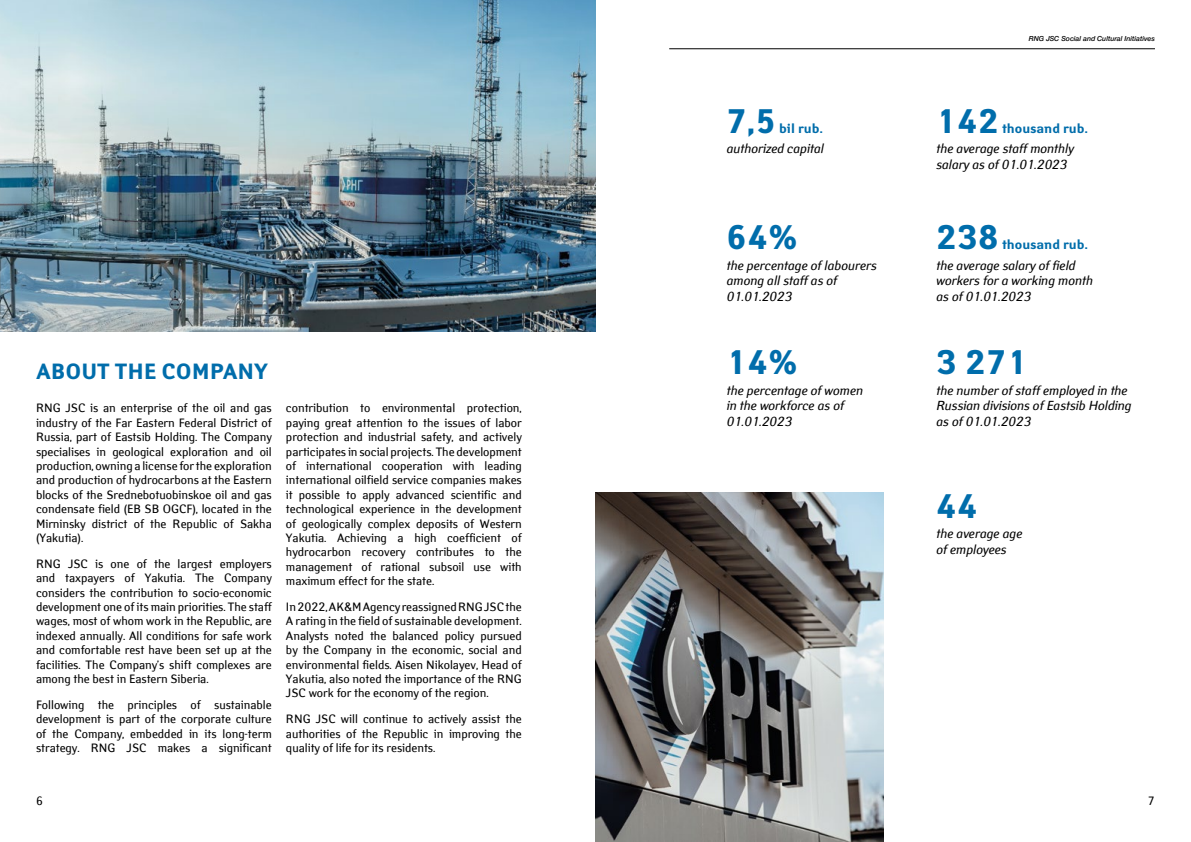
<style>
.page{position:relative;width:1191px;height:842px;background:#fff}
.page>*{position:absolute;margin:0;border:0;box-sizing:border-box;transform-origin:0 0}
.t1{font:700 34px "Yanus C";color:#006dab}
.t2{font:700 22px "Yanus C";color:#006dab}
.t3{font:italic 13px/15.6px "Yanus C";color:#000}
.t4{font:700 13px "Yanus C";color:#006dab}
.t5{font:12px/14.4px "Yanus C";color:#000;text-align:justify}
.t6{font:italic 500 7px "Helvetica Neue Cyr";color:#000}
</style>
<div class="page">
<hr style="left:669px;top:48px;width:486px;height:1px;background:#000">
<img style="left:0;top:0;width:595px;height:332px">
<img style="left:595px;top:492px;width:289px;height:350px">
<h2 class="t2" style="left:36px;top:358px;width:233px">ABOUT THE COMPANY</h2>
<p class="t5" style="left:36px;top:401px;width:237px">RNG JSC is an enterprise of the oil and gas industry of the Far Eastern Federal District of Russia, part of Eastsib Holding. The Company specialises in geological exploration and oil production, owning a license for the exploration and production of hydrocarbons at the Eastern blocks of the Srednebotuobinskoe oil and gas condensate field (EB SB OGCF), located in the Mirninsky district of the Republic of Sakha (Yakutia).</p>
<p class="t5" style="left:36px;top:556px;width:237px">RNG JSC is one of the largest employers and taxpayers of Yakutia. The Company considers the contribution to socio-economic development one of its main priorities. The staff wages, most of whom work in the Republic, are indexed annually. All conditions for safe work and comfortable rest have been set up at the facilities. The Company’s shift complexes are among the best in Eastern Siberia.</p>
<p class="t5" style="left:36px;top:697px;width:237px">Following the principles of sustainable development is part of the corporate culture of the Company, embedded in its long-term strategy. RNG JSC makes a significant</p>
<p class="t5" style="left:286px;top:401px;width:237px">contribution to environmental protection, paying great attention to the issues of labor protection and industrial safety, and actively participates in social projects. The development of international cooperation with leading international oilfield service companies makes it possible to apply advanced scientific and technological experience in the development of geologically complex deposits of Western Yakutia. Achieving a high coefficient of hydrocarbon recovery contributes to the management of rational subsoil use with maximum effect for the state.</p>
<p class="t5" style="left:286px;top:599px;width:237px">In 2022, AK&amp;M Agency reassigned RNG JSC the A rating in the field of sustainable development.<br>Analysts noted the balanced policy pursued by the Company in the economic, social and environmental fields. Aisen Nikolayev, Head of Yakutia, also noted the importance of the RNG JSC work for the economy of the region.</p>
<p class="t5" style="left:286px;top:712px;width:237px">RNG JSC will continue to actively assist the authorities of the Republic in improving the quality of life for its residents.</p>
<h1 class="t1" style="left:726px;top:102px;width:51px">7,5</h1>
<p class="t4" style="left:779px;top:121px;width:45px">bil rub.</p>
<p class="t3" style="left:726px;top:141px;width:99px">authorized capital</p>
<h1 class="t1" style="left:726px;top:218px;width:74px">64%</h1>
<p class="t3" style="left:726px;top:257px;width:152px">the percentage of labourers among all staff as of<br>01.01.2023</p>
<h1 class="t1" style="left:726px;top:343px;width:74px">14%</h1>
<p class="t3" style="left:726px;top:382px;width:138px">the percentage of women in the workforce as of<br>01.01.2023</p>
<p class="t6" style="left:1028px;top:35px;width:128px">RNG JSC Social and Cultural Initiatives</p>
<h1 class="t1" style="left:935px;top:102px;width:65px">142</h1>
<p class="t4" style="left:1002px;top:121px;width:87px">thousand rub.</p>
<p class="t3" style="left:935px;top:141px;width:139px">the average staff monthly salary as of 01.01.2023</p>
<h1 class="t1" style="left:935px;top:218px;width:65px">238</h1>
<p class="t4" style="left:1002px;top:237px;width:87px">thousand rub.</p>
<p class="t3" style="left:935px;top:257px;width:158px">the average salary of field workers for a working month as of 01.01.2023</p>
<h1 class="t1" style="left:935px;top:343px;width:94px">3 271</h1>
<p class="t3" style="left:935px;top:382px;width:197px">the number of staff employed in the<br>Russian divisions of Eastsib Holding as of 01.01.2023</p>
<h1 class="t1" style="left:935px;top:486px;width:44px">44</h1>
<p class="t3" style="left:935px;top:526px;width:88px">the average age of employees</p>
<p class="t5" style="left:36px;top:793px;width:9px">6</p>
<p class="t5" style="left:1148px;top:793px;width:9px">7</p>
</div>
